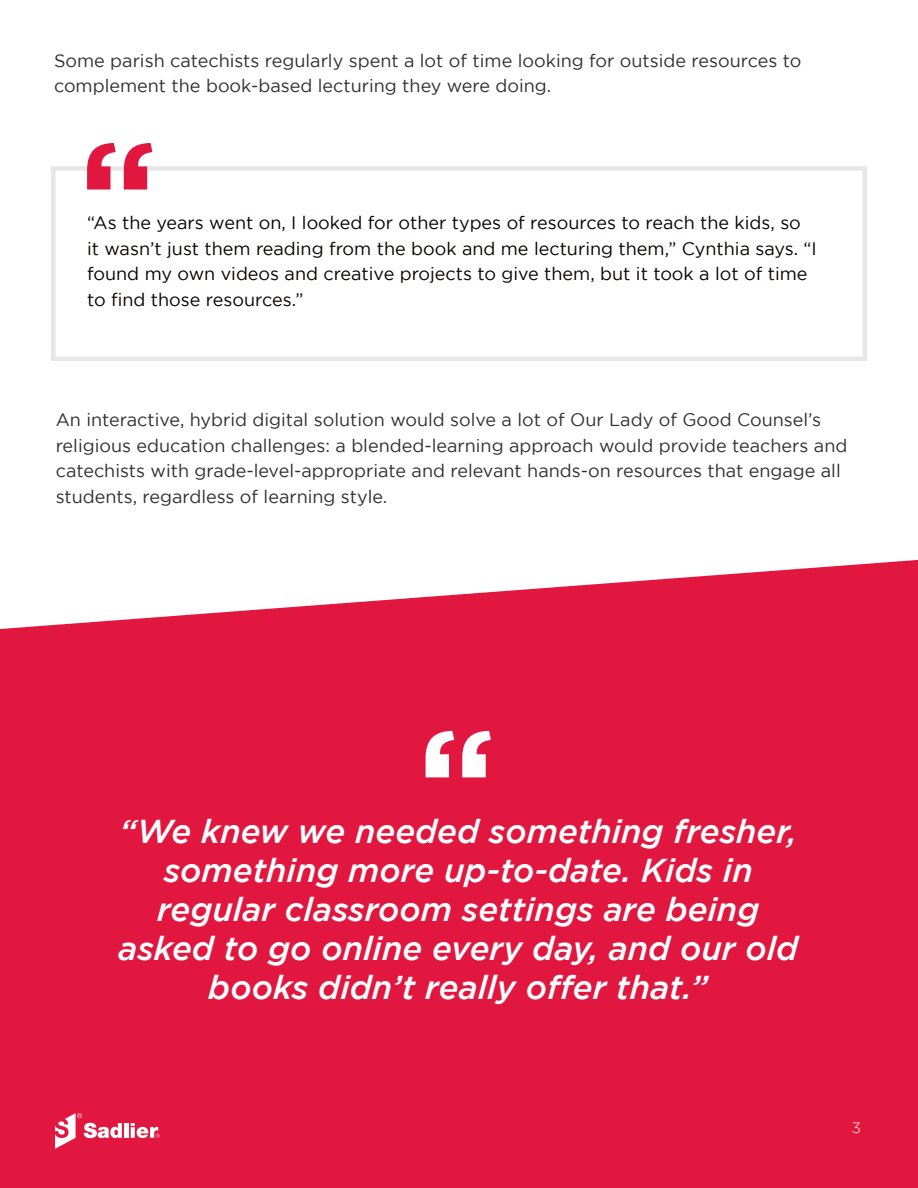
<style>
.page{position:relative;width:918px;height:1188px;background:#fff}
.page>*{position:absolute;margin:0;border:0;box-sizing:border-box;transform-origin:0 0}
.t1{font:italic 500 33px/39px "Gotham";color:#fff;text-align:center}
.t2{font:18px/25.5px "Gotham";color:#30302f}
.t3{font:18px/25.5px "Gotham";color:#090200}
.t4{font:300 15px "Gotham";color:#fff}
</style>
<div class="page">
<div style="left:0;top:660px;width:918px;height:528px;background:#e2173f"></div>
<svg style="left:0;top:560px;width:918px;height:100px;fill:#e2173f"></svg>
<div style="left:51px;top:166px;width:816px;height:195px;background:#fff;border:4px solid #e7e7e7"></div>
<svg style="left:87px;top:143px;width:65px;height:47px"></svg>
<svg style="left:426px;top:731px;width:65px;height:46px"></svg>
<svg style="left:55px;top:1113px;width:67px;height:36px"></svg>
<hr style="left:124px;top:1123px;width:4px;height:15px;background:#fff">
<svg style="left:131px;top:1123px;width:29px;height:15px"></svg>
<p class="t2" style="left:54px;top:47px;width:749px">Some parish catechists regularly spent a lot of time looking for outside resources to complement the book-based lecturing they were doing.</p>
<p class="t3" style="left:87px;top:210px;width:731px">“As the years went on, I looked for other types of resources to reach the kids, so it wasn’t just them reading from the book and me lecturing them,” Cynthia says. “I found my own videos and creative projects to give them, but it took a lot of time to find those resources.”</p>
<p class="t2" style="left:56px;top:407px;width:793px">An interactive, hybrid digital solution would solve a lot of Our Lady of Good Counsel’s religious education challenges: a blended-learning approach would provide teachers and catechists with grade-level-appropriate and relevant hands-on resources that engage all students, regardless of learning style.</p>
<h1 class="t1" style="left:118px;top:811px;width:681px">“We knew we needed something fresher, something more up-to-date. Kids in regular classroom settings are being asked to go online every day, and our old books didn’t really offer that.”</h1>
<p class="t4" style="left:852px;top:1120px;width:11px">3</p>
</div>
